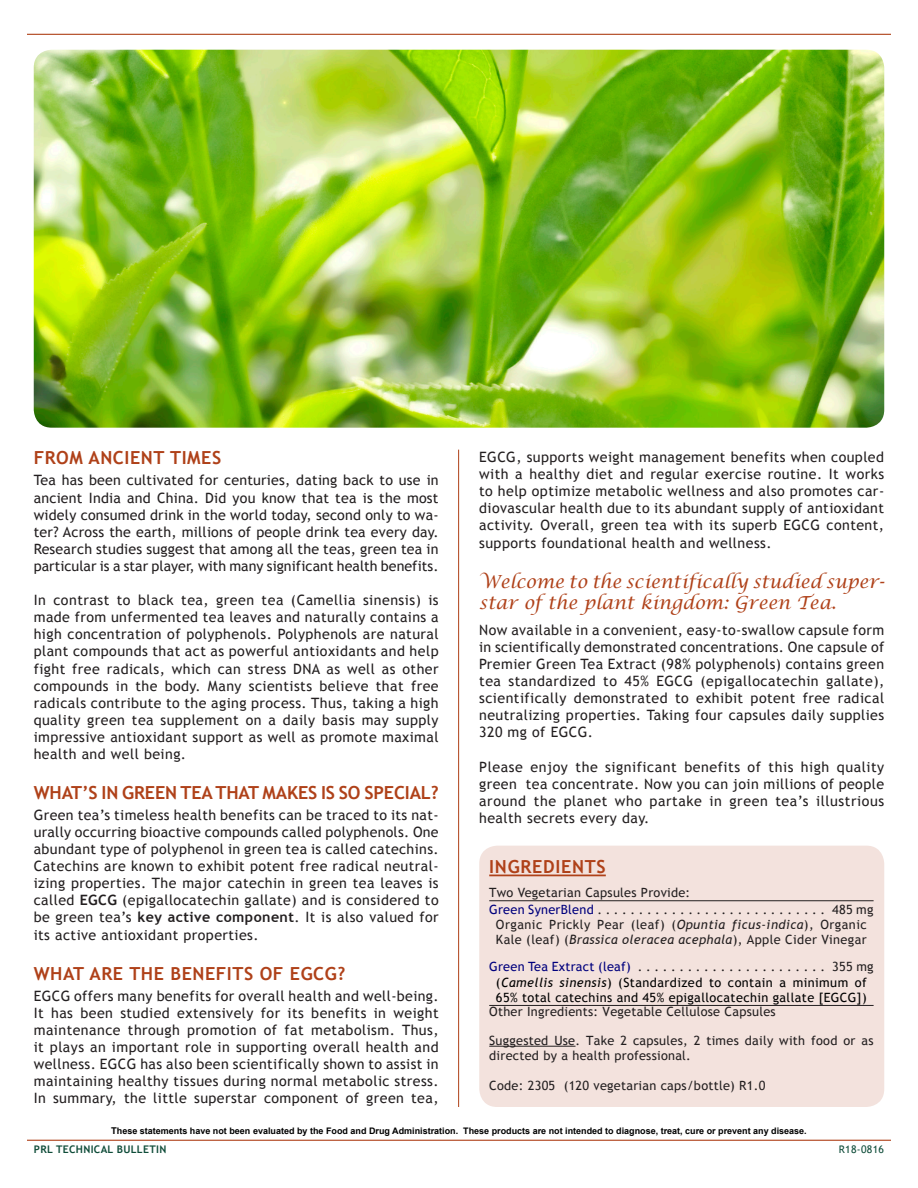
<style>
.page{position:relative;width:918px;height:1188px;background:#fff}
.page>*{position:absolute;margin:0;border:0;box-sizing:border-box;transform-origin:0 0}
.t1{font:italic 18px/21.6px "Lucida Calligraphy";color:#af4119}
.t2{font:700 18px "Trebuchet MS";letter-spacing:.03em;color:#af4119}
.t3{font:700 18px "Trebuchet MS";letter-spacing:-.01em;color:#af4119}
.t4{font:14.25px/17.1px "Trebuchet MS";letter-spacing:.03em;color:#231f20;text-align:justify}
.t5{font:12.75px/15.3px "Trebuchet MS";letter-spacing:.02em;color:#231f20}
.t6{font:12.75px/15.3px "Trebuchet MS";letter-spacing:.03em;color:#000}
.t7{font:700 10.5px "Trebuchet MS";letter-spacing:.03em;color:#0f4c39}
.t8{font:10.5px "Trebuchet MS";letter-spacing:.03em;color:#0e4c39}
.Body_Text_1{font:700 9px "Arial";color:#000}
.s1{font-weight:700}
.s2{color:#00007d}
.s3{font-style:italic}
.s4{font-size:9.3px}
</style>
<div class="page">
<hr style="left:458px;top:450px;width:1px;height:657px;background:#af4119">
<div style="left:479px;top:846px;width:405px;height:261px;background:#f3e2dd;border-radius:18px"></div>
<hr style="left:27px;top:1140px;width:864px;height:1px;background:#af4119">
<hr style="left:27px;top:34px;width:864px;height:1px;background:#af4119">
<img style="left:34px;top:50px;width:850px;height:378px">
<hr style="left:489px;top:875px;width:117px;height:1px;background:#af4119">
<hr style="left:489px;top:900px;width:385px;height:1px;background:#231f20">
<hr style="left:489px;top:1005px;width:385px;height:1px;background:#231f20">
<hr style="left:489px;top:1046px;width:87px;height:1px;background:#231f20">
<p class="t2" style="left:34px;top:447px;width:189px">FROM ANCIENT TIMES</p>
<p class="t4" style="left:34px;top:472px;width:406px">Tea has been cultivated for centuries, dating back to use in ancient India and China. Did you know that tea is the most widely consumed drink in the world today, second only to wa&shy;ter? Across the earth, millions of people drink tea every day.<br>Research studies suggest that among all the teas, green tea in particular is a star player, with many significant health benefits.</p>
<p class="t4" style="left:34px;top:592px;width:406px">In contrast to black tea, green tea (Camellia sinensis) is made from unfermented tea leaves and naturally contains a high concentration of polyphenols. Polyphenols are natural plant compounds that act as powerful antioxidants and help fight free radicals, which can stress DNA as well as other compounds in the body. Many scientists believe that free radicals contribute to the aging process. Thus, taking a high quality green tea supplement on a daily basis may supply impressive antioxidant support as well as promote maximal health and well being.</p>
<p class="t3" style="left:34px;top:781px;width:406px">WHAT’S IN GREEN TEA THAT MAKES IS SO SPECIAL?</p>
<p class="t4" style="left:34px;top:806px;width:407px">Green tea’s timeless health benefits can be traced to its nat&shy;urally occurring bioactive compounds called polyphenols. One abundant type of polyphenol in green tea is called catechins.<br>Catechins are known to exhibit potent free radical neutral&shy;izing properties. The major catechin in green tea leaves is called <span class="s1">EGCG</span> (epigallocatechin gallate) and is considered to be green tea’s <span class="s1">key active component</span>. It is also valued for its active antioxidant properties.</p>
<p class="t2" style="left:34px;top:962px;width:313px">WHAT ARE THE BENEFITS OF EGCG?</p>
<p class="t4" style="left:34px;top:987px;width:407px">EGCG offers many benefits for overall health and well-being.<br>It has been studied extensively for its benefits in weight maintenance through promotion of fat metabolism. Thus, it plays an important role in supporting overall health and wellness. EGCG has also been scientifically shown to assist in maintaining healthy tissues during normal metabolic stress.</p>
<p class="t4" style="left:34px;top:1090px;width:406px">In summary, the little superstar component of green tea,</p>
<p class="t4" style="left:479px;top:448px;width:406px">EGCG, supports weight management benefits when coupled with a healthy diet and regular exercise routine. It works to help optimize metabolic wellness and also promotes car&shy;diovascular health due to its abundant supply of antioxidant activity. Overall, green tea with its superb EGCG content, supports foundational health and wellness.</p>
<p class="t1" style="left:479px;top:571px;width:407px">Welcome to the scientifically studied super&shy;star of the plant kingdom: Green Tea.</p>
<p class="t4" style="left:479px;top:621px;width:407px">Now available in a convenient, easy-to-swallow capsule form in scientifically demonstrated concentrations. One capsule of Premier Green Tea Extract (98% polyphenols) contains green tea standardized to 45% EGCG (epigallocatechin gallate), scientifically demonstrated to exhibit potent free radical neutralizing properties. Taking four capsules daily supplies 320 mg of EGCG.</p>
<p class="t4" style="left:479px;top:758px;width:407px">Please enjoy the significant benefits of this high quality green tea concentrate. Now you can join millions of people around the planet who partake in green tea’s illustrious health secrets every day.</p>
<p class="t2" style="left:489px;top:855px;width:118px">INGREDIENTS</p>
<p class="t5" style="left:489px;top:885px;width:203px">Two Vegetarian Capsules Provide:</p>
<p class="t5" style="left:489px;top:902px;width:386px"><span class="s2">Green SynerBlend</span> . . . . . . . . . . . . . . . . . . . . . . . . . . . . 485 mg</p>
<p class="t5" style="left:496px;top:917px;width:372px">Organic Prickly Pear (leaf) (<span class="s3">Opuntia ficus-indica</span>), Organic<br>Kale (leaf) (<span class="s3">Brassica oleracea acephala</span>), Apple Cider Vinegar</p>
<p class="t5" style="left:489px;top:959px;width:386px"><span class="s2">Green Tea Extract (leaf)</span> . . . . . . . . . . . . . . . . . . . . . . . 355 mg</p>
<p class="t6" style="left:496px;top:975px;width:372px">(<span class="s3">Camellis sinensis</span>) (Standardized to contain a minimum of<br>65% total catechins and 45% epigallocatechin gallate [EGCG])</p>
<p class="t5" style="left:489px;top:1004px;width:288px">Other Ingredients: Vegetable Cellulose Capsules</p>
<p class="t5" style="left:489px;top:1033px;width:386px">Suggested Use. Take 2 capsules, 2 times daily with food or as directed by a health professional.</p>
<p class="t5" style="left:489px;top:1078px;width:278px">Code: 2305 (120 vegetarian caps/bottle) R1.0</p>
<p class="Body_Text_1" style="left:111px;top:1124px;width:697px"><span class="s4">T</span>hese statements have not been evaluated by the Food and Drug Administration. These products are not intended to diagnose, treat, cure or prevent any disease.</p>
<p class="t7" style="left:34px;top:1143px;width:134px">PRL TECHNICAL BULLETIN</p>
<p class="t8" style="left:839px;top:1143px;width:47px">R18-0816</p>
</div>
